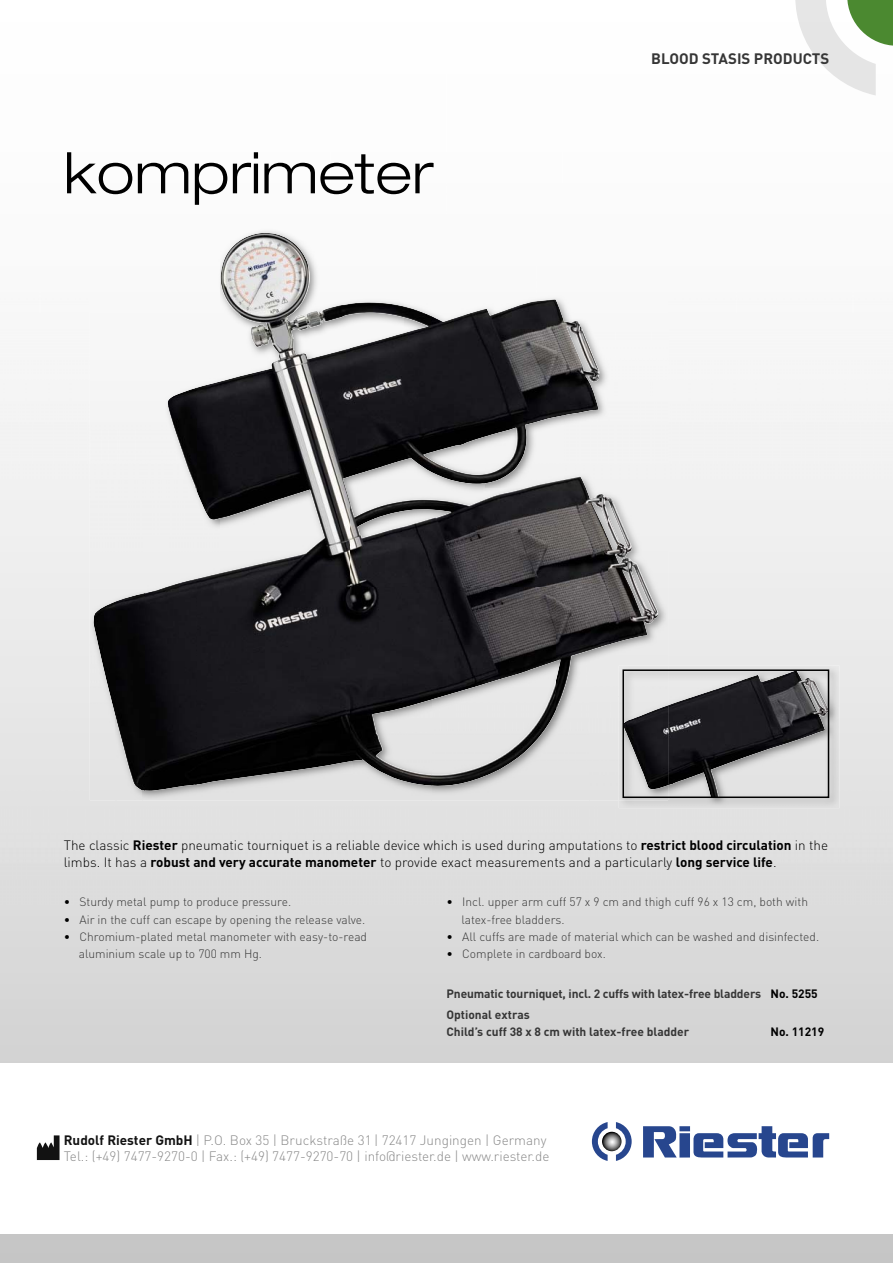
<style>
.page{position:relative;width:893px;height:1263px;background:#fff}
.page>*{position:absolute;margin:0;border:0;box-sizing:border-box;transform-origin:0 0}
.t1{font:300 expanded 57px "Helvetica Neue";color:#000}
.t2{font:700 15px "FFDIN";color:#363636}
.t3{font:300 13.5px/17.2px "FFDIN";color:#000}
.t4{font:300 13.5px/16.2px "FFDIN";color:#898989}
.t5{font:300 12px/17.2px "FFDIN";color:#363636}
.t6{font:700 12px/21.5px "FFDIN";letter-spacing:-.01em;color:#363636}
.t7{font:700 12px "FFDIN";color:#000}
.s1{font-weight:700}
.s2{color:#000}
.s3{font-weight:700;color:#121212}
</style>
<div class="page">
<img style="left:0;top:383px;width:893px;height:880px">
<div style="left:0;top:1063px;width:893px;height:170px;background:#fff"></div>
<img style="left:795px;top:0;width:81px;height:95px">
<svg style="left:847px;top:0;width:46px;height:46px"></svg>
<svg style="left:592px;top:1122px;width:16px;height:39px"></svg>
<svg style="left:616px;top:1122px;width:16px;height:39px"></svg>
<svg style="left:602px;top:1132px;width:19px;height:19px"></svg>
<div style="left:679px;top:1126px;width:11px;height:5px;background:#27468e"></div>
<svg style="left:643px;top:1126px;width:34px;height:31px"></svg>
<div style="left:679px;top:1133px;width:11px;height:24px;background:#27468e"></div>
<svg style="left:693px;top:1126px;width:136px;height:31px"></svg>
<div style="left:90px;top:383px;width:106px;height:209px;background:#f1f1f1"></div>
<img style="left:582px;top:333px;width:86px;height:208px">
<img style="left:589px;top:540px;width:79px;height:156px">
<img style="left:90px;top:592px;width:3px;height:52px">
<img style="left:90px;top:644px;width:26px;height:156px">
<div style="left:432px;top:644px;width:157px;height:156px;background:#e4e4e4"></div>
<img style="left:116px;top:791px;width:26px;height:9px">
<img style="left:353px;top:791px;width:79px;height:9px">
<div style="left:589px;top:696px;width:30px;height:104px;background:#e5e5e5"></div>
<img style="left:142px;top:791px;width:211px;height:9px">
<img style="left:196px;top:233px;width:154px;height:558px">
<img style="left:350px;top:297px;width:232px;height:291px">
<img style="left:144px;top:385px;width:52px;height:406px">
<img style="left:93px;top:588px;width:52px;height:203px">
<img style="left:350px;top:588px;width:207px;height:203px">
<img style="left:556px;top:588px;width:26px;height:122px">
<img style="left:619px;top:666px;width:220px;height:142px">
<img style="left:619px;top:666px;width:49px;height:134px">
<img style="left:668px;top:672px;width:158px;height:123px">
<img style="left:625px;top:705px;width:43px;height:84px">
<div style="left:622px;top:669px;width:207px;height:129px;border:2px solid #000"></div>
<svg style="left:37px;top:1135px;width:23px;height:25px"></svg>
<h1 class="t1" style="left:64px;top:152px;width:371px">komprimeter</h1>
<p class="t2" style="left:651px;top:53px;width:179px">BLOOD STASIS PRODUCTS</p>
<p class="t3" style="left:64px;top:838px;width:766px">The classic <span class="s1">Riester</span> pneumatic tourniquet is a reliable device which is used during amputations to <span class="s1">restrict blood circulation</span> in the limbs. It has a <span class="s1">robust and very accurate manometer</span> to provide exact measurements and a particularly <span class="s1">long service life</span>.</p>
<p class="t5" style="left:64px;top:895px;width:229px"><span class="s2">•</span> Sturdy metal pump to produce pressure.</p>
<p class="t5" style="left:64px;top:912px;width:303px"><span class="s2">•</span> Air in the cuff can escape by opening the release valve.</p>
<p class="t5" style="left:79px;top:929px;width:290px;text-indent:-15px"><span class="s2">•</span> Chromium-plated metal manometer with easy-to-read aluminium scale up to 700 mm Hg.</p>
<p class="t5" style="left:461px;top:895px;width:348px;text-indent:-15px"><span class="s2">•</span> Incl. upper arm cuff 57 x 9 cm and thigh cuff 96 x 13 cm, both with latex-free bladders.</p>
<p class="t5" style="left:446px;top:929px;width:374px"><span class="s2">•</span> All cuffs are made of material which can be washed and disinfected.</p>
<p class="t5" style="left:446px;top:947px;width:161px"><span class="s2">•</span> Complete in cardboard box.</p>
<p class="t6" style="left:446px;top:983px;width:373px">Pneumatic tourniquet, incl. 2 cuffs with latex-free bladders <span class="s2">No. 5255<br></span>Optional extras</p>
<p class="t6" style="left:446px;top:1022px;width:244px">Child’s cuff 38 x 8 cm with latex-free bladder</p>
<p class="t7" style="left:770px;top:1028px;width:55px">No. 11219</p>
<p class="t4" style="left:64px;top:1133px;width:487px"><span class="s3">Rudolf Riester GmbH</span> | P.O. Box 35 | Bruckstraße 31 | 72417 Jungingen | Germany<br>Tel.: (+49) 7477-9270-0 | Fax.: (+49) 7477-9270-70 | info@riester.de | www.riester.de</p>
</div>
